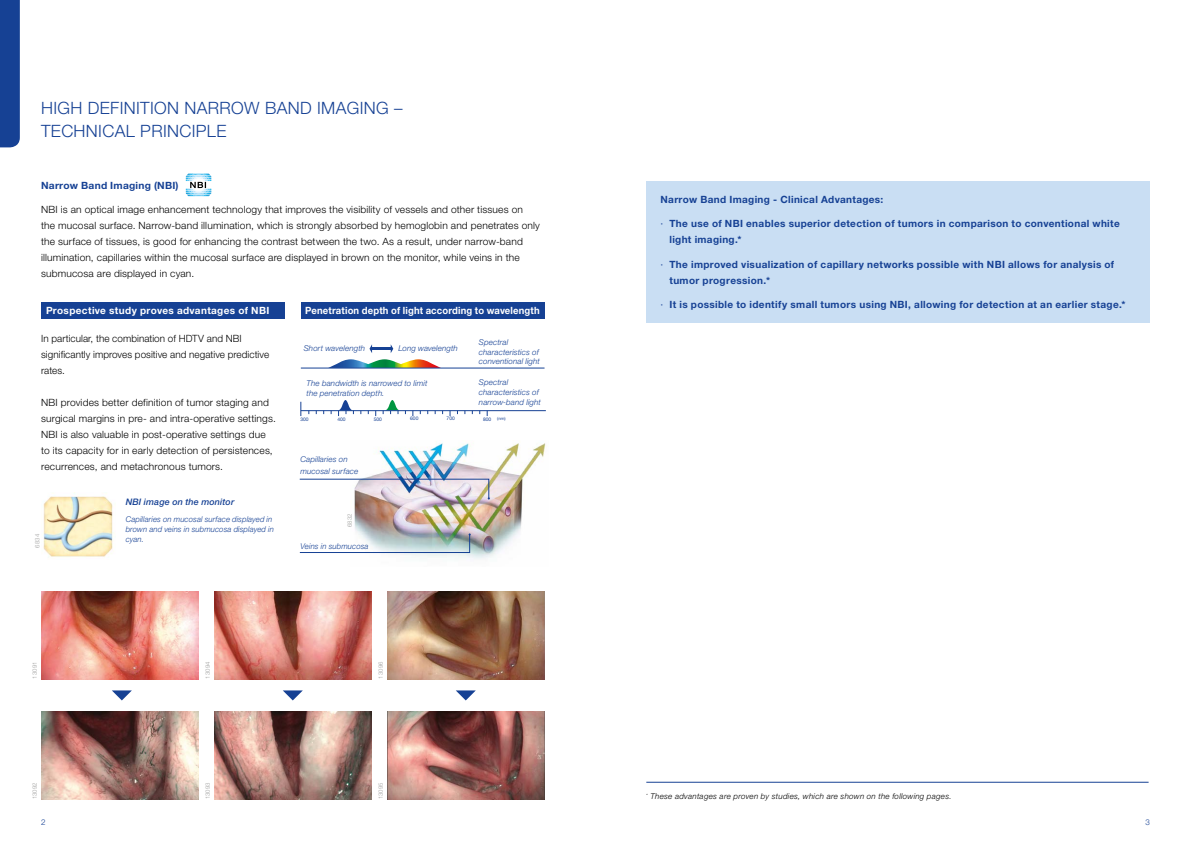
<style>
.page{position:relative;width:1191px;height:842px;background:#fff}
.page>*{position:absolute;margin:0;border:0;box-sizing:border-box;transform-origin:0 0}
.t1{font:300 17px/23px "Helvetica Neue LT Pro";letter-spacing:.02em;color:#164194}
.t2{font:300 10px/16px "Helvetica Neue LT Pro";letter-spacing:.015em;color:#000}
.t3{font:700 10px/16px "Helvetica Neue LT Pro";letter-spacing:.035em;color:#164194}
.t4{font:700 10px "Helvetica Neue LT Pro";letter-spacing:.02em;color:#fff;scale:.95 1}
.t5{font:700 10px "Helvetica Neue LT Pro";letter-spacing:.02em;color:#fff}
.t6{font:italic 500 9px "Helvetica Neue LT Pro";letter-spacing:.01em;color:#164194}
.t7{font:italic 300 8px/9.6px "Helvetica Neue LT Pro";letter-spacing:.015em;color:#164194}
.t8{font:italic 300 8px "Helvetica Neue LT Pro";letter-spacing:.035em;color:#000}
.t9{font:300 8px "Helvetica Neue LT Pro";color:#164194}
.t10{font:300 6px "Helvetica Neue LT Pro";letter-spacing:.02em;color:#9d9d9c}
.t11{font:4.9px "Helvetica Neue";color:#164194}
.t12{font:4.3px "Helvetica Neue";color:#164194}
.s1{font-size:4.9px}
.s2{font-weight:400}
</style>
<div class="page">
<div style="left:0;top:0;width:20px;height:147px;background:#164194"></div>
<div style="left:646px;top:181px;width:503px;height:142px;background:#c9def3"></div>
<img style="left:387px;top:711px;width:157px;height:88px">
<img style="left:41px;top:591px;width:157px;height:88px">
<img style="left:214px;top:591px;width:157px;height:88px">
<img style="left:387px;top:591px;width:157px;height:88px">
<img style="left:41px;top:711px;width:157px;height:88px">
<img style="left:214px;top:711px;width:157px;height:88px">
<div style="left:41px;top:303px;width:244px;height:16px;background:#164194"></div>
<div style="left:301px;top:303px;width:243px;height:16px;background:#164194"></div>
<svg style="left:328px;top:359px;width:113px;height:9px"></svg>
<hr style="left:301px;top:368px;width:243px;height:1px;background:#164194">
<svg style="left:369px;top:344px;width:24px;height:9px"></svg>
<svg style="left:383px;top:400px;width:23px;height:14px"></svg>
<svg style="left:338px;top:400px;width:16px;height:16px"></svg>
<svg style="left:301px;top:402px;width:1px;height:14px"></svg>
<hr style="left:301px;top:410px;width:245px;height:1px;background:#164194">
<img style="left:351px;top:443px;width:195px;height:116px">
<img style="left:43px;top:496px;width:70px;height:61px">
<svg style="left:299px;top:533px;width:172px;height:20px"></svg>
<svg style="left:299px;top:479px;width:191px;height:20px"></svg>
<svg style="left:186px;top:174px;width:26px;height:22px"></svg>
<svg style="left:112px;top:690px;width:20px;height:10px"></svg>
<svg style="left:283px;top:690px;width:20px;height:10px"></svg>
<svg style="left:456px;top:690px;width:20px;height:10px"></svg>
<hr style="left:646px;top:782px;width:502px;height:1px;background:#164194">
<h1 class="t1" style="left:41px;top:97px;width:363px">HIGH DEFINITION NARROW BAND IMAGING –<br>TECHNICAL PRINCIPLE</h1>
<p class="t3" style="left:41px;top:177px;width:139px">Narrow Band Imaging (NBI)</p>
<p class="t2" style="left:41px;top:201px;width:500px">NBI is an optical image enhancement technology that improves the visibility of vessels and other tissues on<br>the mucosal surface. Narrow-band illumination, which is strongly absorbed by hemoglobin and penetrates only the surface of tissues, is good for enhancing the contrast between the two. As a result, under narrow-band illumination, capillaries within the mucosal surface are displayed in brown on the monitor, while veins in the submucosa are displayed in cyan.</p>
<p class="t5" style="left:46px;top:304px;width:225px">Prospective study proves advantages of NBI</p>
<p class="t2" style="left:41px;top:330px;width:229px">In particular, the combination of HDTV and NBI significantly improves positive and negative predictive rates.</p>
<p class="t2" style="left:41px;top:394px;width:236px">NBI provides better definition of tumor staging and surgical margins in pre- and intra-operative settings.<br>NBI is also valuable in post-operative settings due to its capacity for in early detection of persistences, recurrences, and metachronous tumors.</p>
<p class="t4" style="left:305px;top:304px;width:248px">Penetration depth of light according to wavelength</p>
<p class="t7" style="left:479px;top:337px;width:62px">Spectral characteristics of conventional light</p>
<p class="t7" style="left:304px;top:343px;width:63px">Short wavelength</p>
<p class="t7" style="left:398px;top:343px;width:61px">Long wavelength</p>
<p class="t7" style="left:479px;top:378px;width:63px">Spectral characteristics of narrow-band light</p>
<p class="t7" style="left:307px;top:378px;width:122px">The bandwidth is narrowed to limit the penetration depth.</p>
<p class="t11" style="left:300px;top:416px;width:10px">300</p>
<p class="t11" style="left:337px;top:416px;width:10px">400</p>
<p class="t11" style="left:374px;top:416px;width:10px">500</p>
<p class="t11" style="left:410px;top:416px;width:10px">600</p>
<p class="t11" style="left:446px;top:416px;width:10px">700</p>
<p class="t12" style="left:483px;top:416px;width:24px"><span class="s1">800</span> (nm)</p>
<p class="t7" style="left:300px;top:454px;width:59px;line-height:11.3px">Capillaries on mucosal surface</p>
<p class="t10" style="left:34px;top:548px;width:15px;rotate:-90deg">6834</p>
<p class="t6" style="left:126px;top:496px;width:110px">NBI image on the monitor</p>
<p class="t7" style="left:126px;top:515px;width:150px">Capillaries on mucosal surface displayed in brown and veins in submucosa displayed in cyan.</p>
<p class="t10" style="left:346px;top:527px;width:15px;rotate:-90deg">6832</p>
<p class="t7" style="left:300px;top:541px;width:69px">Veins in submucosa</p>
<p class="t10" style="left:31px;top:679px;width:19px;rotate:-90deg">13091</p>
<p class="t10" style="left:204px;top:679px;width:19px;rotate:-90deg">13094</p>
<p class="t10" style="left:377px;top:679px;width:19px;rotate:-90deg">13096</p>
<p class="t10" style="left:31px;top:799px;width:19px;rotate:-90deg">13092</p>
<p class="t10" style="left:204px;top:799px;width:19px;rotate:-90deg">13093</p>
<p class="t10" style="left:377px;top:799px;width:19px;rotate:-90deg">13095</p>
<p class="t3" style="left:660px;top:191px;width:224px">Narrow Band Imaging - Clinical Advantages:</p>
<p class="t3" style="left:669px;top:215px;width:452px;text-indent:-9px"><span class="s2">·</span> The use of NBI enables superior detection of tumors in comparison to conventional white light imaging.*</p>
<p class="t3" style="left:669px;top:256px;width:446px;text-indent:-9px"><span class="s2">·</span> The improved visualization of capillary networks possible with NBI allows for analysis of tumor progression.*</p>
<p class="t3" style="left:660px;top:296px;width:467px"><span class="s2">·</span> It is possible to identify small tumors using NBI, allowing for detection at an earlier stage.*</p>
<p class="t8" style="left:646px;top:792px;width:307px"><sup>*</sup> These advantages are proven by studies, which are shown on the following pages.</p>
<p class="t9" style="left:41px;top:817px;width:6px">2</p>
<p class="t9" style="left:1145px;top:817px;width:6px">3</p>
</div>
